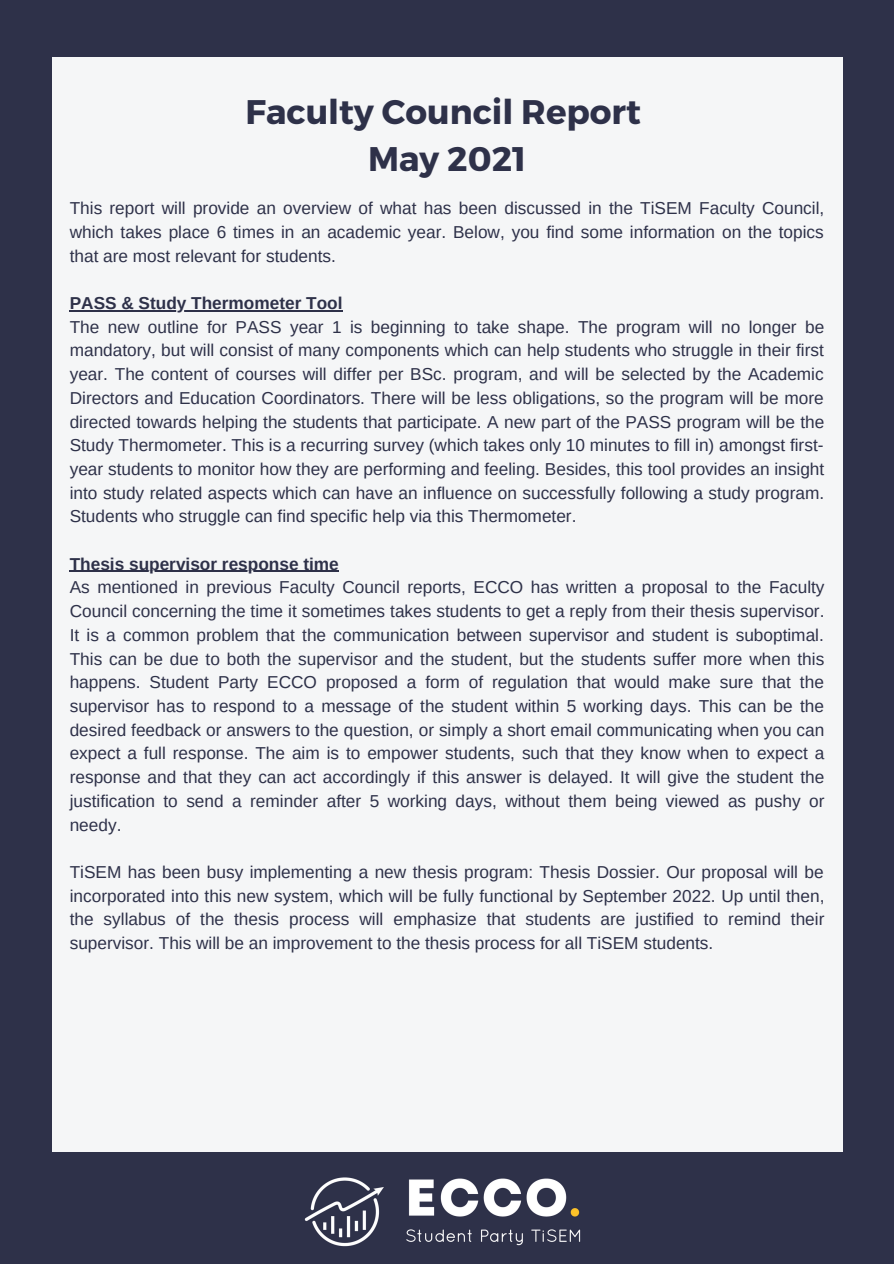
<style>
.page{position:relative;width:894px;height:1264px;background:#fff}
.page>*{position:absolute;margin:0;border:0;box-sizing:border-box;transform-origin:0 0}
.t1{font:700 34.05px "Montserrat";color:#2e3149}
.t2{font:17.25px/23.7px "Arimo";color:#2e3149;text-align:justify}
.t3{font:700 17.25px "Arimo";color:#2e3149}
</style>
<div class="page">
<div style="left:0;top:0;width:893px;height:1263px;background:#2e3149"></div>
<img style="left:304px;top:1177px;width:277px;height:70px">
<div style="left:53px;top:57px;width:790px;height:1094px;background:#f5f6f7"></div>
<hr style="left:70px;top:310px;width:273px;height:1px;background:#2e3149">
<hr style="left:70px;top:571px;width:269px;height:1px;background:#2e3149">
<p class="t1" style="left:245px;top:89px;width:397px">Faculty Council Report</p>
<p class="t1" style="left:368px;top:137px;width:160px">May 2021</p>
<p class="t2" style="left:70px;top:196px;width:755px">This report will provide an overview of what has been discussed in the TiSEM Faculty Council, which takes place 6 times in an academic year. Below, you find some information on the topics that are most relevant for students.</p>
<p class="t3" style="left:70px;top:293px;width:274px">PASS &amp; Study Thermometer Tool</p>
<p class="t2" style="left:70px;top:315px;width:755px">The new outline for PASS year 1 is beginning to take shape. The program will no longer be mandatory, but will consist of many components which can help students who struggle in their first year. The content of courses will differ per BSc. program, and will be selected by the Academic Directors and Education Coordinators. There will be less obligations, so the program will be more directed towards helping the students that participate. A new part of the PASS program will be the Study Thermometer. This is a recurring survey (which takes only 10 minutes to fill in) amongst first&shy;year students to monitor how they are performing and feeling. Besides, this tool provides an insight into study related aspects which can have an influence on successfully following a study program.<br>Students who struggle can find specific help via this Thermometer.</p>
<p class="t3" style="left:70px;top:554px;width:270px">Thesis supervisor response time</p>
<p class="t2" style="left:70px;top:575px;width:756px">As mentioned in previous Faculty Council reports, ECCO has written a proposal to the Faculty Council concerning the time it sometimes takes students to get a reply from their thesis supervisor.<br>It is a common problem that the communication between supervisor and student is suboptimal.<br>This can be due to both the supervisor and the student, but the students suffer more when this happens. Student Party ECCO proposed a form of regulation that would make sure that the supervisor has to respond to a message of the student within 5 working days. This can be the desired feedback or answers to the question, or simply a short email communicating when you can expect a full response. The aim is to empower students, such that they know when to expect a response and that they can act accordingly if this answer is delayed. It will give the student the justification to send a reminder after 5 working days, without them being viewed as pushy or needy.</p>
<p class="t2" style="left:70px;top:860px;width:756px">TiSEM has been busy implementing a new thesis program: Thesis Dossier. Our proposal will be incorporated into this new system, which will be fully functional by September 2022. Up until then, the syllabus of the thesis process will emphasize that students are justified to remind their supervisor. This will be an improvement to the thesis process for all TiSEM students.</p>
</div>
